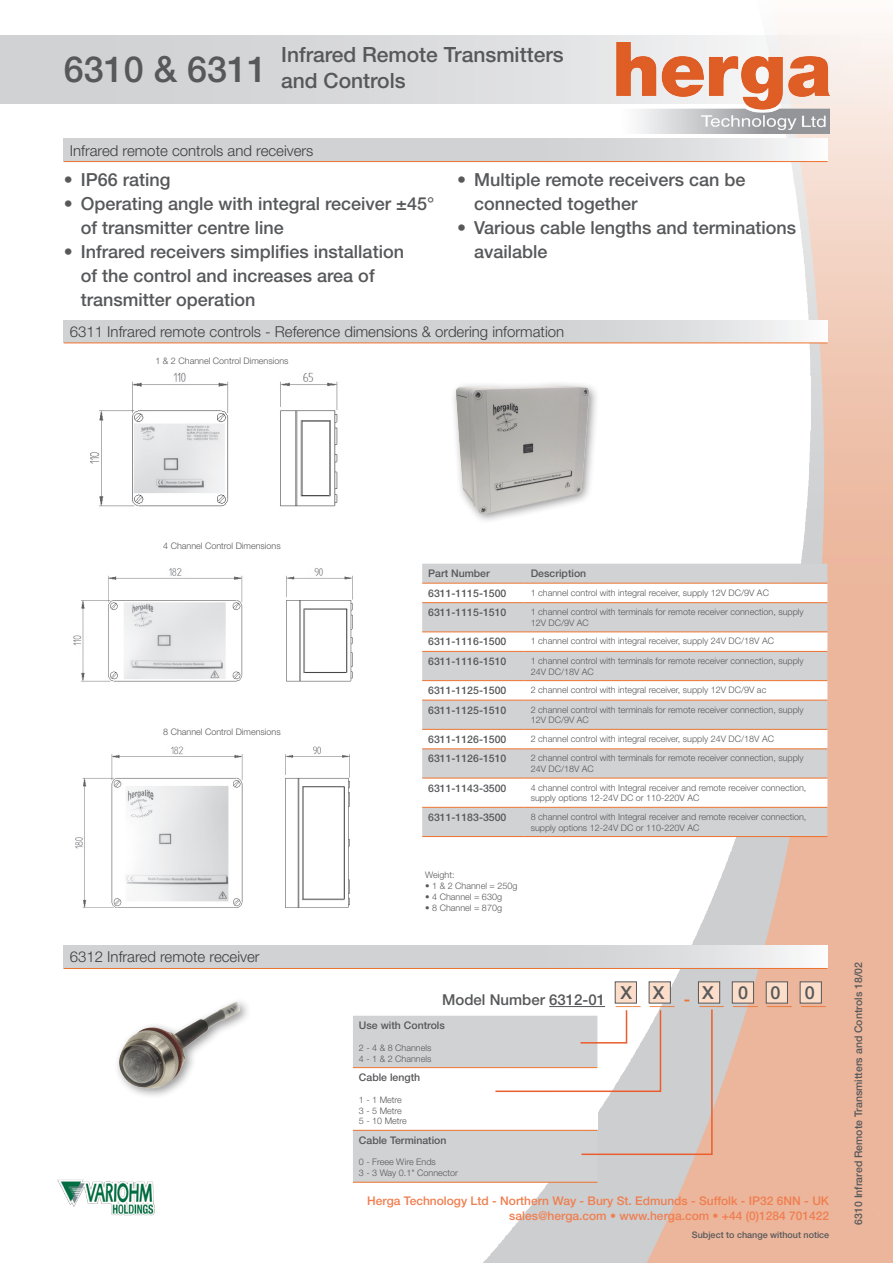
<style>
.page{position:relative;width:893px;height:1263px;background:#fff}
.page>*{position:absolute;margin:0;border:0;box-sizing:border-box;transform-origin:0 0}
.Herga_Main_Title{font:500 36px "Helvetica Neue LT Pro";color:#57585a}
.Herga_Main_Title-2{font:500 21px "Helvetica Neue LT Pro";color:#57585a}
.Body_text_tables{font:500 18px/24px "Helvetica Neue LT Pro";color:#57585a}
.Body_text_tables-2{font:500 16.5px "Helvetica Neue LT Pro";color:#ed722e}
.Herga_Small_Table_Ti{font:300 15px "Helvetica Neue LT Pro";color:#3e3e3f}
.t1{font:500 12px/14.4px "Helvetica Neue LT Pro";color:#f07e50;text-align:right}
.Herga_Table_Text_Lef{font:500 10.5px "Helvetica Neue LT Pro";color:#57585a}
.Herga_Filename_Text{font:500 10.5px "Helvetica Neue LT Pro";color:#57585a}
.Herga_Table_Text{font:300 9px/10.8px "Helvetica Neue LT Pro";color:#57585a}
.Body_text_tables-3{font:300 9px "Helvetica Neue LT Pro";color:#57585a}
.t2{font:500 9px "Helvetica Neue LT Pro";color:#57585a}
.s1{font-size:15px;color:#57585a}
</style>
<div class="page">
<img style="left:479px;top:27px;width:414px;height:1236px">
<div style="left:0;top:35px;width:893px;height:68px;background:linear-gradient(to right,#c9cccf,#f7f4f2)"></div>
<img style="left:617px;top:43px;width:212px;height:90px">
<img style="left:57px;top:1179px;width:98px;height:37px">
<div style="left:450px;top:380px;width:151px;height:145px;background:#fff"></div>
<img style="left:454px;top:375px;width:199px;height:146px">
<img style="left:73px;top:372px;width:280px;height:536px">
<img style="left:117px;top:1001px;width:129px;height:95px">
<div style="left:422px;top:564px;width:405px;height:272px;background:#d1d2d4"></div>
<svg style="left:422px;top:584px;width:405px;height:223px;fill:#d1d2d4"></svg>
<hr style="left:422px;top:583px;width:103px;height:1px;background:#ed722e">
<hr style="left:525px;top:583px;width:302px;height:1px;background:#ed722e">
<hr style="left:422px;top:602px;width:103px;height:1px;background:#ed722e">
<hr style="left:525px;top:602px;width:302px;height:1px;background:#ed722e">
<hr style="left:422px;top:631px;width:103px;height:1px;background:#ed722e">
<hr style="left:525px;top:631px;width:302px;height:1px;background:#ed722e">
<hr style="left:422px;top:651px;width:103px;height:1px;background:#ed722e">
<hr style="left:525px;top:651px;width:302px;height:1px;background:#ed722e">
<hr style="left:422px;top:680px;width:103px;height:1px;background:#ed722e">
<hr style="left:525px;top:680px;width:302px;height:1px;background:#ed722e">
<hr style="left:422px;top:700px;width:103px;height:1px;background:#ed722e">
<hr style="left:525px;top:700px;width:302px;height:1px;background:#ed722e">
<hr style="left:422px;top:729px;width:103px;height:1px;background:#ed722e">
<hr style="left:525px;top:729px;width:302px;height:1px;background:#ed722e">
<hr style="left:422px;top:748px;width:103px;height:1px;background:#ed722e">
<hr style="left:525px;top:748px;width:302px;height:1px;background:#ed722e">
<hr style="left:422px;top:778px;width:103px;height:1px;background:#ed722e">
<hr style="left:525px;top:778px;width:302px;height:1px;background:#ed722e">
<hr style="left:422px;top:807px;width:103px;height:1px;background:#ed722e">
<hr style="left:525px;top:807px;width:302px;height:1px;background:#ed722e">
<hr style="left:422px;top:836px;width:103px;height:1px;background:#ed722e">
<hr style="left:525px;top:836px;width:302px;height:1px;background:#ed722e">
<svg style="left:64px;top:139px;width:764px;height:22px;background:#d6d7d9"></svg>
<hr style="left:64px;top:161px;width:764px;height:1px;background:#ed722e">
<svg style="left:64px;top:320px;width:764px;height:23px;background:#d7d5d5"></svg>
<hr style="left:64px;top:343px;width:764px;height:1px;background:#ed722e">
<svg style="left:64px;top:946px;width:764px;height:22px;background:#d6d7d9"></svg>
<hr style="left:64px;top:968px;width:764px;height:1px;background:#ed722e">
<hr style="left:549px;top:1006px;width:56px;height:1px;background:#57585a">
<hr style="left:353px;top:1182px;width:153px;height:1px;background:#ed722e">
<hr style="left:506px;top:1182px;width:91px;height:1px;background:#ed722e">
<svg style="left:353px;top:1008px;width:360px;height:174px"></svg>
<div style="left:800px;top:981px;width:22px;height:22px;background:#fbddc9;border:1px solid #57585a"></div>
<div style="left:766px;top:981px;width:22px;height:22px;background:#fbddc9;border:1px solid #57585a"></div>
<div style="left:732px;top:981px;width:22px;height:22px;background:#fbddc9;border:1px solid #57585a"></div>
<div style="left:698px;top:981px;width:22px;height:22px;background:#fbddc9;border:1px solid #57585a"></div>
<div style="left:649px;top:981px;width:22px;height:22px;background:#fbddc9;border:1px solid #57585a"></div>
<div style="left:615px;top:981px;width:22px;height:22px;background:#fbddc9;border:1px solid #57585a"></div>
<p class="Herga_Main_Title" style="left:64px;top:47px;width:205px">6310 &amp; 6311</p>
<p class="Herga_Main_Title-2" style="left:281px;top:42px;width:284px">Infrared Remote Transmitters</p>
<p class="Herga_Main_Title-2" style="left:281px;top:67px;width:126px">and Controls</p>
<p class="Herga_Small_Table_Ti" style="left:70px;top:141px;width:245px">Infrared remote controls and receivers</p>
<p class="Body_text_tables" style="left:64px;top:167px;width:108px">• IP66 rating</p>
<p class="Body_text_tables" style="left:81px;top:191px;width:355px;text-indent:-17px">• Operating angle with integral receiver ±45° of transmitter centre line</p>
<p class="Body_text_tables" style="left:81px;top:239px;width:325px;text-indent:-17px">• Infrared receivers simplifies installation of the control and increases area of transmitter operation</p>
<p class="Body_text_tables" style="left:474px;top:167px;width:273px;text-indent:-17px">• Multiple remote receivers can be connected together</p>
<p class="Body_text_tables" style="left:474px;top:215px;width:324px;text-indent:-17px">• Various cable lengths and terminations available</p>
<p class="Herga_Small_Table_Ti" style="left:70px;top:322px;width:496px">6311 Infrared remote controls - Reference dimensions &amp; ordering information</p>
<p class="Body_text_tables-3" style="left:155px;top:355px;width:135px">1 &amp; 2 Channel Control Dimensions</p>
<p class="Body_text_tables-3" style="left:163px;top:540px;width:119px">4 Channel Control Dimensions</p>
<p class="Body_text_tables-3" style="left:163px;top:726px;width:119px">8 Channel Control Dimensions</p>
<p class="Herga_Small_Table_Ti" style="left:70px;top:948px;width:191px">6312 Infrared remote receiver</p>
<p class="Herga_Table_Text_Lef" style="left:428px;top:567px;width:63px">Part Number</p>
<p class="Herga_Table_Text_Lef" style="left:531px;top:567px;width:57px">Description</p>
<p class="Herga_Table_Text_Lef" style="left:428px;top:587px;width:80px">6311-1115-1500</p>
<p class="Herga_Table_Text" style="left:531px;top:587px;width:240px">1 channel control with integral receiver, supply 12V DC/9V AC</p>
<p class="Herga_Table_Text_Lef" style="left:428px;top:606px;width:80px">6311-1115-1510</p>
<p class="Herga_Table_Text" style="left:531px;top:606px;width:274px">1 channel control with terminals for remote receiver connection, supply<br>12V DC/9V AC</p>
<p class="Herga_Table_Text_Lef" style="left:428px;top:635px;width:80px">6311-1116-1500</p>
<p class="Herga_Table_Text" style="left:531px;top:635px;width:245px">1 channel control with integral receiver, supply 24V DC/18V AC</p>
<p class="Herga_Table_Text_Lef" style="left:428px;top:655px;width:80px">6311-1116-1510</p>
<p class="Herga_Table_Text" style="left:531px;top:655px;width:274px">1 channel control with terminals for remote receiver connection, supply<br>24V DC/18V AC</p>
<p class="Herga_Table_Text_Lef" style="left:428px;top:684px;width:80px">6311-1125-1500</p>
<p class="Herga_Table_Text" style="left:531px;top:684px;width:237px">2 channel control with integral receiver, supply 12V DC/9V ac</p>
<p class="Herga_Table_Text_Lef" style="left:428px;top:703px;width:80px">6311-1125-1510</p>
<p class="Herga_Table_Text" style="left:531px;top:704px;width:274px">2 channel control with terminals for remote receiver connection, supply<br>12V DC/9V AC</p>
<p class="Herga_Table_Text_Lef" style="left:428px;top:733px;width:80px">6311-1126-1500</p>
<p class="Herga_Table_Text" style="left:531px;top:733px;width:245px">2 channel control with integral receiver, supply 24V DC/18V AC</p>
<p class="Herga_Table_Text_Lef" style="left:428px;top:752px;width:80px">6311-1126-1510</p>
<p class="Herga_Table_Text" style="left:531px;top:752px;width:274px">2 channel control with terminals for remote receiver connection, supply<br>24V DC/18V AC</p>
<p class="Herga_Table_Text_Lef" style="left:428px;top:781px;width:80px">6311-1143-3500</p>
<p class="Herga_Table_Text" style="left:531px;top:782px;width:277px">4 channel control with Integral receiver and remote receiver connection, supply options 12-24V DC or 110-220V AC</p>
<p class="Herga_Table_Text_Lef" style="left:428px;top:811px;width:80px">6311-1183-3500</p>
<p class="Herga_Table_Text" style="left:531px;top:811px;width:277px">8 channel control with Integral receiver and remote receiver connection, supply options 12-24V DC or 110-220V AC</p>
<p class="Herga_Table_Text" style="left:425px;top:870px;width:31px">Weight:</p>
<p class="Herga_Table_Text" style="left:425px;top:880px;width:94px">• 1 &amp; 2 Channel = 250g</p>
<p class="Herga_Table_Text" style="left:425px;top:891px;width:78px">• 4 Channel = 630g</p>
<p class="Herga_Table_Text" style="left:425px;top:902px;width:78px">• 8 Channel = 870g</p>
<p class="Body_text_tables" style="left:620px;top:980px;width:13px">X</p>
<p class="Body_text_tables" style="left:653px;top:980px;width:13px">X</p>
<p class="Body_text_tables" style="left:702px;top:980px;width:13px">X</p>
<p class="Body_text_tables" style="left:738px;top:980px;width:12px">0</p>
<p class="Body_text_tables" style="left:771px;top:980px;width:12px">0</p>
<p class="Body_text_tables" style="left:805px;top:980px;width:12px">0</p>
<p class="Body_text_tables-2" style="left:442px;top:989px;width:385px"><span class="s1">Model Number 6312-01</span> ___ ___ - ___ ___ ___ ___</p>
<p class="Herga_Table_Text_Lef" style="left:359px;top:1019px;width:87px">Use with Controls</p>
<p class="Herga_Table_Text" style="left:359px;top:1042px;width:74px">2 - 4 &amp; 8 Channels</p>
<p class="Herga_Table_Text" style="left:359px;top:1053px;width:74px">4 - 1 &amp; 2 Channels</p>
<p class="Herga_Table_Text_Lef" style="left:359px;top:1071px;width:63px">Cable length</p>
<p class="Herga_Table_Text" style="left:359px;top:1094px;width:45px">1 - 1 Metre</p>
<p class="Herga_Table_Text" style="left:359px;top:1105px;width:45px">3 - 5 Metre</p>
<p class="Herga_Table_Text" style="left:359px;top:1115px;width:50px">5 - 10 Metre</p>
<p class="Herga_Table_Text_Lef" style="left:359px;top:1134px;width:89px">Cable Termination</p>
<p class="Herga_Table_Text" style="left:359px;top:1156px;width:78px">0 - Freee Wire Ends</p>
<p class="Herga_Table_Text" style="left:359px;top:1167px;width:101px">3 - 3 Way 0.1" Connector</p>
<h3 class="t1" style="left:367px;top:1193px;width:463px">Herga Technology Ltd - Northern Way - Bury St. Edmunds - Suffolk - IP32 6NN - UK sales@herga.com • www.herga.com • +44 (0)1284 701422</h3>
<p class="t2" style="left:692px;top:1230px;width:139px">Subject to change without notice</p>
<p class="Herga_Filename_Text" style="left:852px;top:1225px;width:264px;rotate:-90deg">6310 Infrared Remote Transmitters and Controls 18/02</p>
</div>
